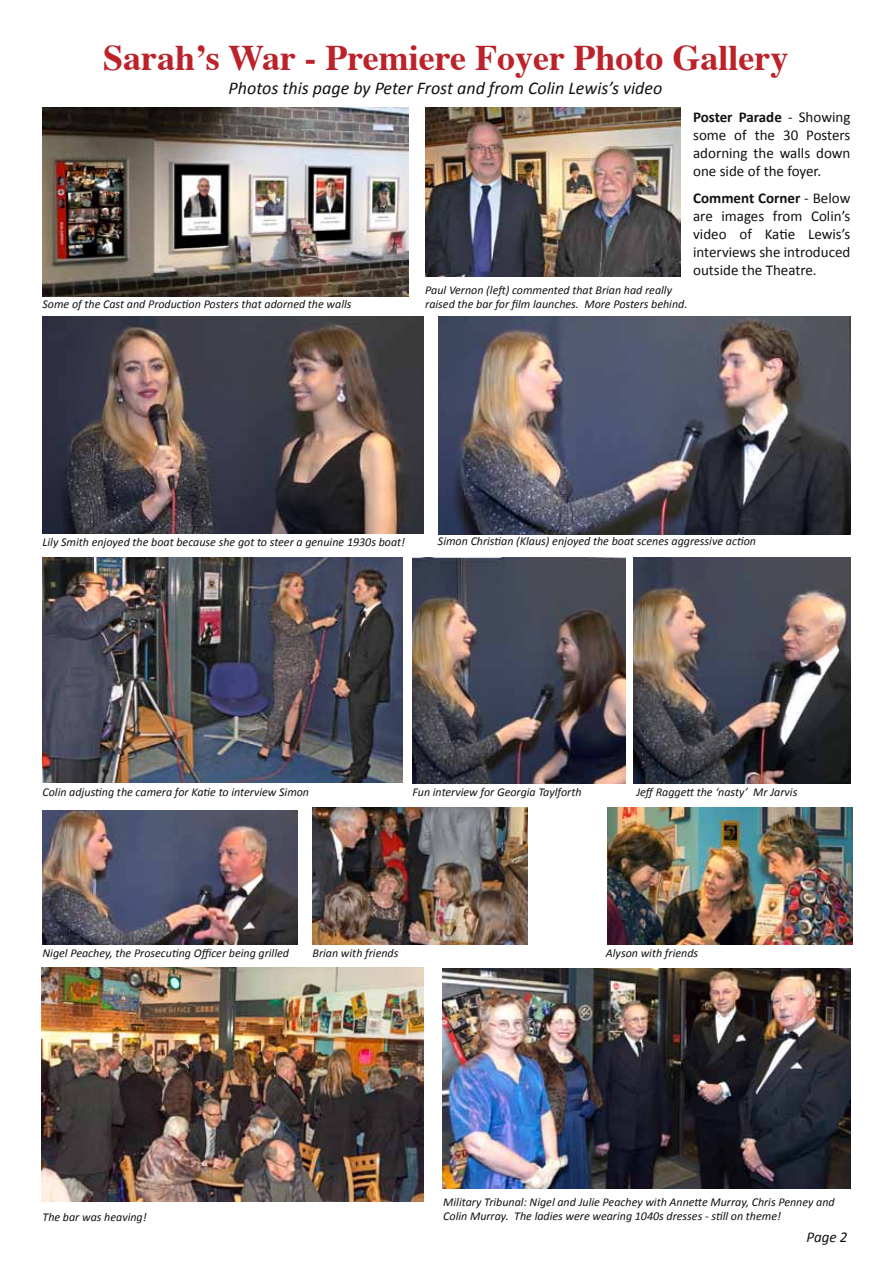
<style>
.page{position:relative;width:893px;height:1263px;background:#fff}
.page>*{position:absolute;margin:0;border:0;box-sizing:border-box;transform-origin:0 0}
.t1{font:700 36px "Times";color:#bc2229}
.t2{font:italic 18px "Calibri";color:#121212}
.t3{font:15px/18px "Calibri";color:#121212;text-align:justify}
.t4{font:italic 15px "Calibri";color:#121212}
.t5{font:italic 12px/14.4px "Calibri";color:#121212}
.s1{font-weight:700}
</style>
<div class="page">
<img style="left:43px;top:108px;width:365px;height:188px">
<img style="left:425px;top:108px;width:255px;height:168px">
<img style="left:43px;top:557px;width:360px;height:225px">
<img style="left:634px;top:557px;width:216px;height:227px">
<img style="left:607px;top:808px;width:246px;height:136px">
<img style="left:313px;top:808px;width:214px;height:136px">
<img style="left:43px;top:810px;width:255px;height:134px">
<img style="left:43px;top:317px;width:381px;height:217px">
<img style="left:41px;top:967px;width:383px;height:234px">
<img style="left:442px;top:968px;width:408px;height:221px">
<img style="left:412px;top:557px;width:213px;height:227px">
<img style="left:438px;top:317px;width:412px;height:217px">
<h1 class="t1" style="left:103px;top:23px;width:687px">Sarah’s War - Premiere Foyer Photo Gallery</h1>
<h2 class="t2" style="left:229px;top:77px;width:435px">Photos this page by Peter Frost and from Colin Lewis’s video</h2>
<p class="t3" style="left:693px;top:107px;width:159px"><span class="s1">Poster Parade</span> - Showing some of the 30 Posters adorning the walls down one side of the foyer.</p>
<p class="t3" style="left:693px;top:188px;width:159px"><span class="s1">Comment Corner</span> - Below are images from Colin’s video of Katie Lewis’s interviews she introduced outside the Theatre.</p>
<p class="t5" style="left:43px;top:296px;width:310px">Some of the Cast and Production Posters that adorned the walls</p>
<p class="t5" style="left:425px;top:282px;width:264px">Paul Vernon (left) commented that Brian had really raised the bar for film launches. More Posters behind.</p>
<p class="t5" style="left:43px;top:534px;width:364px">Lily Smith enjoyed the boat because she got to steer a genuine 1930s boat!</p>
<p class="t5" style="left:438px;top:533px;width:319px">Simon Christian (Klaus) enjoyed the boat scenes aggressive action</p>
<p class="t5" style="left:412px;top:784px;width:171px">Fun interview for Georgia Taylforth</p>
<p class="t5" style="left:43px;top:784px;width:268px">Colin adjusting the camera for Katie to interview Simon</p>
<p class="t5" style="left:636px;top:785px;width:162px">Jeff Raggett the ‘nasty’ Mr Jarvis</p>
<p class="t5" style="left:43px;top:945px;width:248px">Nigel Peachey, the Prosecuting Officer being grilled</p>
<p class="t5" style="left:313px;top:945px;width:87px">Brian with friends</p>
<p class="t5" style="left:606px;top:945px;width:94px">Alyson with friends</p>
<p class="t5" style="left:43px;top:1209px;width:106px">The bar was heaving!</p>
<p class="t5" style="left:443px;top:1194px;width:393px">Military Tribunal: Nigel and Julie Peachey with Annette Murray, Chris Penney and<br>Colin Murray. The ladies were wearing 1040s dresses - still on theme!</p>
<p class="t4" style="left:806px;top:1227px;width:43px">Page 2</p>
</div>
